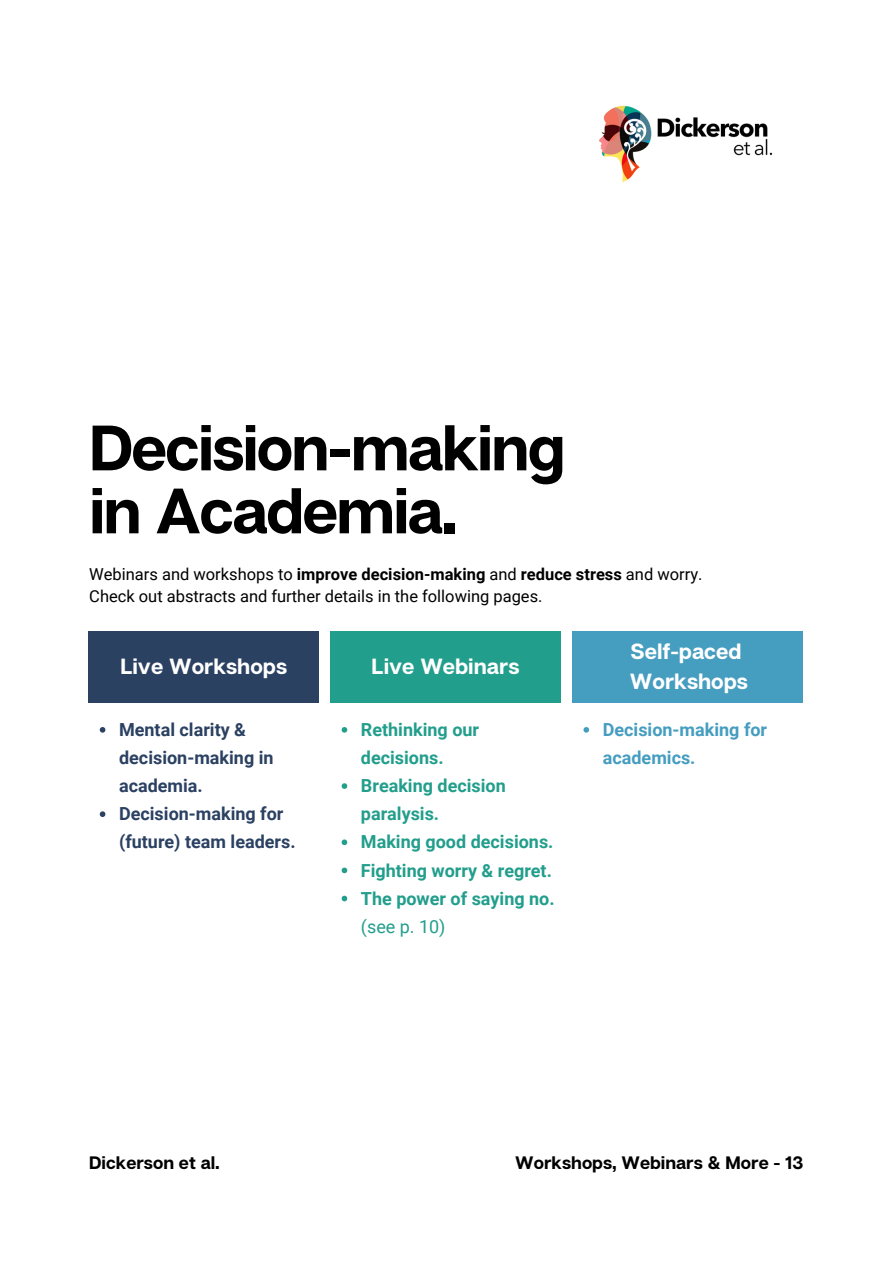
<style>
.page{position:relative;width:893px;height:1264px;background:#fff}
.page>*{position:absolute;margin:0;border:0;box-sizing:border-box;transform-origin:0 0}
.t1{font:700 63.9px "Articulat CF";letter-spacing:-.03em;color:#000}
.t2{font:700 21.9px "Articulat CF";color:#fff}
.t3{font:700 18px/28px "Roboto";color:#229e8c}
.t4{font:700 18px/28px "Roboto";color:#2b4162}
.t5{font:700 18px "Articulat CF";color:#000}
.t6{font:700 18px/28px "Roboto";color:#459dc0}
.t7{font:16.5px/22.5px "Roboto";color:#000}
.s1{font-weight:700}
.s2{font-weight:400}
</style>
<div class="page">
<img style="left:599px;top:105px;width:174px;height:78px">
<div style="left:88px;top:631px;width:231px;height:71px;background:#2b4162"></div>
<div style="left:330px;top:631px;width:230px;height:71px;background:#229e8c"></div>
<div style="left:572px;top:631px;width:230px;height:71px;background:#459dc0"></div>
<svg style="left:100px;top:727px;width:5px;height:5px"></svg>
<svg style="left:100px;top:811px;width:5px;height:6px"></svg>
<svg style="left:341px;top:727px;width:6px;height:5px"></svg>
<svg style="left:341px;top:783px;width:6px;height:5px"></svg>
<svg style="left:341px;top:839px;width:6px;height:6px"></svg>
<svg style="left:341px;top:867px;width:6px;height:6px"></svg>
<svg style="left:341px;top:895px;width:6px;height:6px"></svg>
<svg style="left:583px;top:727px;width:6px;height:5px"></svg>
<p class="t1" style="left:89px;top:407px;width:478px">Decision-making</p>
<p class="t1" style="left:89px;top:470px;width:370px">in Academia.</p>
<p class="t7" style="left:89px;top:563px;width:614px">Webinars and workshops to <span class="s1">improve decision-making</span> and <span class="s1">reduce stress</span> and worry.<br>Check out abstracts and further details in the following pages.</p>
<p class="t2" style="left:120px;top:652px;width:168px">Live Workshops</p>
<p class="t2" style="left:371px;top:652px;width:149px">Live Webinars</p>
<p class="t4" style="left:119px;top:715px;width:156px">Mental clarity &amp; decision-making in academia.</p>
<p class="t4" style="left:119px;top:800px;width:178px">Decision-making for (future) team leaders.</p>
<p class="t3" style="left:361px;top:715px;width:120px">Rethinking our decisions.</p>
<p class="t3" style="left:361px;top:772px;width:146px">Breaking decision paralysis.</p>
<p class="t3" style="left:361px;top:828px;width:194px">Making good decisions.</p>
<p class="t3" style="left:361px;top:856px;width:192px">Fighting worry &amp; regret.</p>
<p class="t3" style="left:361px;top:884px;width:195px">The power of saying no. <span class="s2">(see p. 10)</span></p>
<p class="t2" style="left:630px;top:637px;width:112px">Self-paced</p>
<p class="t2" style="left:630px;top:668px;width:119px">Workshops</p>
<p class="t6" style="left:602px;top:715px;width:166px">Decision-making for academics.</p>
<p class="t5" style="left:89px;top:1151px;width:132px">Dickerson et al.</p>
<p class="t5" style="left:515px;top:1151px;width:289px">Workshops, Webinars &amp; More - 13</p>
</div>
